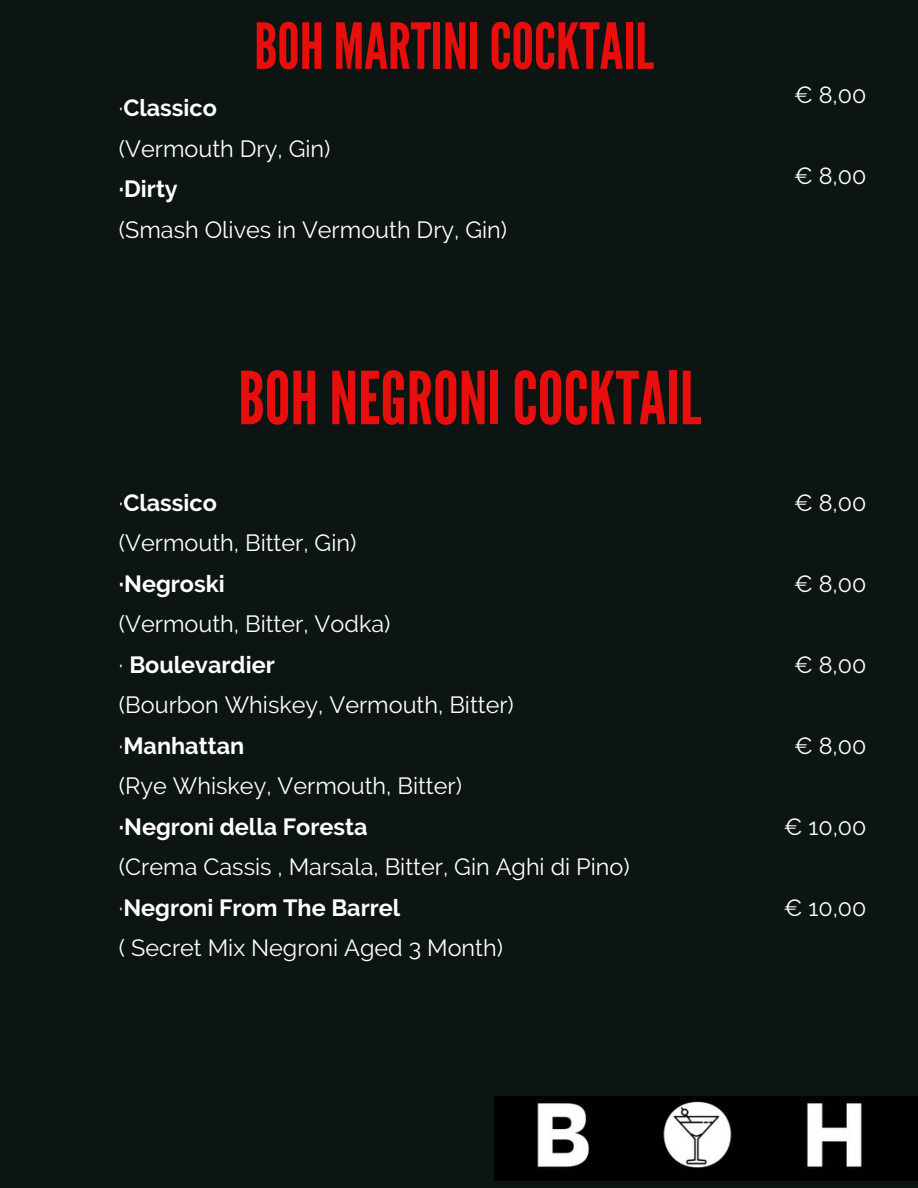
<style>
.page{position:relative;width:918px;height:1188px;background:#0c1512}
.page>*{position:absolute;margin:0;border:0;box-sizing:border-box;transform-origin:0 0}
.t1{font:72.9px "League Gothic";color:#e70e0d}
.t2{font:63.45px "League Gothic";color:#e70e0d}
.t3{font:23.4px "Raleway";color:#fff}
.t4{font:700 23.4px "Raleway";color:#fff}
.s1{font-weight:400}
</style>
<div class="page">
<img style="left:494px;top:1096px;width:424px;height:85px">
<p class="t2" style="left:254px;top:10px;width:401px">BOH MARTINICOCKTAIL</p>
<p class="t4" style="left:119px;top:94px;width:99px"><span class="s1">·</span>Classico</p>
<p class="t3" style="left:119px;top:135px;width:213px">(Vermouth Dry, Gin)</p>
<p class="t4" style="left:119px;top:175px;width:60px">·Dirty</p>
<p class="t3" style="left:119px;top:216px;width:390px">(Smash Olives in Vermouth Dry, Gin)</p>
<p class="t1" style="left:238px;top:356px;width:465px">BOHNEGRONICOCKTAIL</p>
<p class="t4" style="left:119px;top:489px;width:99px"><span class="s1">·</span>Classico</p>
<p class="t3" style="left:119px;top:529px;width:239px">(Vermouth, Bitter, Gin)</p>
<p class="t4" style="left:119px;top:570px;width:107px">·Negroski</p>
<p class="t3" style="left:119px;top:610px;width:273px">(Vermouth, Bitter, Vodka)</p>
<p class="t4" style="left:119px;top:651px;width:157px"><span class="s1">·</span> Boulevardier</p>
<p class="t3" style="left:119px;top:691px;width:396px">(Bourbon Whiskey, Vermouth, Bitter)</p>
<p class="t4" style="left:119px;top:732px;width:127px"><span class="s1">·</span>Manhattan</p>
<p class="t3" style="left:119px;top:772px;width:345px">(Rye Whiskey, Vermouth, Bitter)</p>
<p class="t4" style="left:119px;top:813px;width:250px">·Negroni della Foresta</p>
<p class="t3" style="left:119px;top:853px;width:512px">(Crema Cassis , Marsala, Bitter, Gin Aghi di Pino)</p>
<p class="t4" style="left:119px;top:894px;width:283px"><span class="s1">·</span>Negroni From The Barrel</p>
<p class="t3" style="left:119px;top:934px;width:386px">( Secret Mix Negroni Aged 3 Month)</p>
<p class="t3" style="left:794px;top:81px;width:74px">€ 8,00</p>
<p class="t3" style="left:794px;top:162px;width:74px">€ 8,00</p>
<p class="t3" style="left:794px;top:489px;width:74px">€ 8,00</p>
<p class="t3" style="left:794px;top:570px;width:74px">€ 8,00</p>
<p class="t3" style="left:794px;top:651px;width:74px">€ 8,00</p>
<p class="t3" style="left:794px;top:732px;width:74px">€ 8,00</p>
<p class="t3" style="left:784px;top:813px;width:84px">€ 10,00</p>
<p class="t3" style="left:784px;top:894px;width:84px">€ 10,00</p>
</div>
